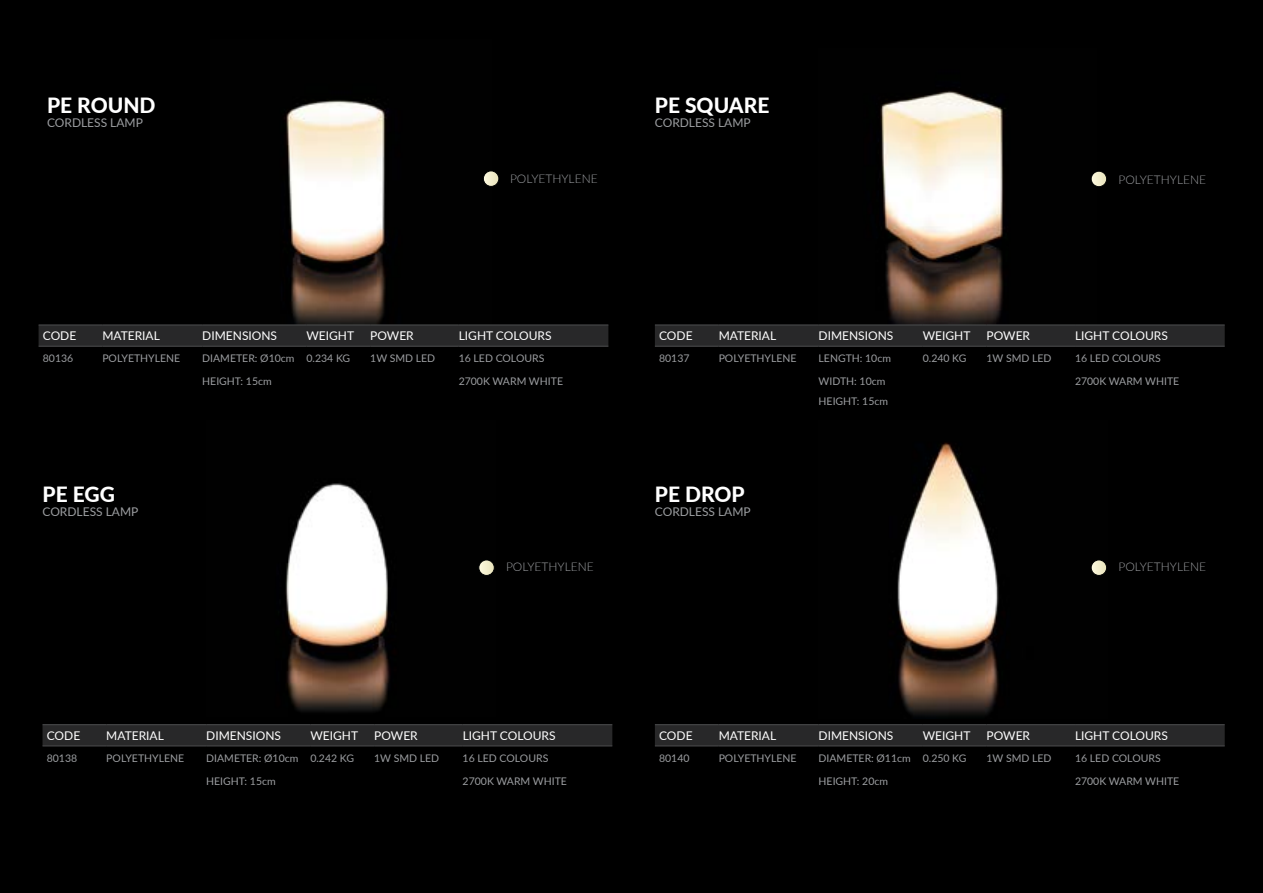
<style>
.page{position:relative;width:1263px;height:893px;background:#000}
.page>*{position:absolute;margin:0;border:0;box-sizing:border-box;transform-origin:0 0}
.t1{font:800 21px "Lato";color:#fff}
.t2{font:12px "Lato";color:#fff}
.t3{font:12px "Lato";color:#9c9ea1}
.t4{font:300 12px "Lato";color:#9c9ea1}
.t5{font:10.5px "Lato";color:#9c9ea1}
</style>
<div class="page">
<img style="left:285px;top:483px;width:210px;height:229px">
<div style="left:43px;top:725px;width:569px;height:21px;background:#282829"></div>
<hr style="left:43px;top:724px;width:63px;height:1px;background:#4d4e4f">
<hr style="left:106px;top:724px;width:100px;height:1px;background:#4d4e4f">
<hr style="left:206px;top:724px;width:104px;height:1px;background:#4d4e4f">
<hr style="left:310px;top:724px;width:64px;height:1px;background:#4d4e4f">
<hr style="left:374px;top:724px;width:89px;height:1px;background:#4d4e4f">
<hr style="left:463px;top:724px;width:149px;height:1px;background:#4d4e4f">
<hr style="left:43px;top:746px;width:63px;height:1px;background:#4d4e4f">
<hr style="left:106px;top:746px;width:100px;height:1px;background:#4d4e4f">
<hr style="left:206px;top:746px;width:104px;height:1px;background:#4d4e4f">
<hr style="left:310px;top:746px;width:64px;height:1px;background:#4d4e4f">
<hr style="left:374px;top:746px;width:89px;height:1px;background:#4d4e4f">
<hr style="left:463px;top:746px;width:149px;height:1px;background:#4d4e4f">
<svg style="left:479px;top:560px;width:15px;height:15px"></svg>
<div style="left:479px;top:560px;width:15px;height:16px;border:1px solid #000101;border-radius:50%"></div>
<img style="left:819px;top:91px;width:277px;height:234px">
<div style="left:655px;top:326px;width:570px;height:20px;background:#282829"></div>
<hr style="left:655px;top:325px;width:64px;height:1px;background:#4d4e4f">
<hr style="left:719px;top:325px;width:100px;height:1px;background:#4d4e4f">
<hr style="left:819px;top:325px;width:104px;height:1px;background:#4d4e4f">
<hr style="left:923px;top:325px;width:63px;height:1px;background:#4d4e4f">
<hr style="left:986px;top:325px;width:89px;height:1px;background:#4d4e4f">
<hr style="left:1075px;top:325px;width:150px;height:1px;background:#4d4e4f">
<hr style="left:655px;top:346px;width:64px;height:1px;background:#4d4e4f">
<hr style="left:719px;top:346px;width:100px;height:1px;background:#4d4e4f">
<hr style="left:819px;top:346px;width:104px;height:1px;background:#4d4e4f">
<hr style="left:923px;top:346px;width:63px;height:1px;background:#4d4e4f">
<hr style="left:986px;top:346px;width:89px;height:1px;background:#4d4e4f">
<hr style="left:1075px;top:346px;width:150px;height:1px;background:#4d4e4f">
<svg style="left:1091px;top:171px;width:16px;height:16px"></svg>
<div style="left:1091px;top:171px;width:16px;height:16px;border:1px solid #000101;border-radius:50%"></div>
<img style="left:211px;top:99px;width:281px;height:226px">
<div style="left:39px;top:326px;width:569px;height:20px;background:#282829"></div>
<hr style="left:39px;top:325px;width:63px;height:1px;background:#4d4e4f">
<hr style="left:102px;top:325px;width:100px;height:1px;background:#4d4e4f">
<hr style="left:202px;top:325px;width:104px;height:1px;background:#4d4e4f">
<hr style="left:306px;top:325px;width:64px;height:1px;background:#4d4e4f">
<hr style="left:370px;top:325px;width:89px;height:1px;background:#4d4e4f">
<hr style="left:459px;top:325px;width:149px;height:1px;background:#4d4e4f">
<hr style="left:39px;top:346px;width:63px;height:1px;background:#4d4e4f">
<hr style="left:102px;top:346px;width:100px;height:1px;background:#4d4e4f">
<hr style="left:202px;top:346px;width:104px;height:1px;background:#4d4e4f">
<hr style="left:306px;top:346px;width:64px;height:1px;background:#4d4e4f">
<hr style="left:370px;top:346px;width:89px;height:1px;background:#4d4e4f">
<hr style="left:459px;top:346px;width:149px;height:1px;background:#4d4e4f">
<svg style="left:483px;top:171px;width:16px;height:15px"></svg>
<div style="left:483px;top:171px;width:16px;height:16px;border:1px solid #000101;border-radius:50%"></div>
<img style="left:897px;top:442px;width:199px;height:274px">
<div style="left:655px;top:725px;width:570px;height:21px;background:#282829"></div>
<hr style="left:655px;top:724px;width:64px;height:1px;background:#4d4e4f">
<hr style="left:719px;top:724px;width:100px;height:1px;background:#4d4e4f">
<hr style="left:819px;top:724px;width:104px;height:1px;background:#4d4e4f">
<hr style="left:923px;top:724px;width:63px;height:1px;background:#4d4e4f">
<hr style="left:986px;top:724px;width:89px;height:1px;background:#4d4e4f">
<hr style="left:1075px;top:724px;width:150px;height:1px;background:#4d4e4f">
<hr style="left:655px;top:746px;width:64px;height:1px;background:#4d4e4f">
<hr style="left:719px;top:746px;width:100px;height:1px;background:#4d4e4f">
<hr style="left:819px;top:746px;width:104px;height:1px;background:#4d4e4f">
<hr style="left:923px;top:746px;width:63px;height:1px;background:#4d4e4f">
<hr style="left:986px;top:746px;width:89px;height:1px;background:#4d4e4f">
<hr style="left:1075px;top:746px;width:150px;height:1px;background:#4d4e4f">
<svg style="left:1091px;top:560px;width:16px;height:15px"></svg>
<div style="left:1091px;top:560px;width:16px;height:16px;border:1px solid #000101;border-radius:50%"></div>
<h1 class="t1" style="left:47px;top:90px;width:110px">PE ROUND</h1>
<p class="t3" style="left:47px;top:114px;width:97px">CORDLESS LAMP</p>
<p class="t4" style="left:510px;top:171px;width:89px">POLYETHYLENE</p>
<h1 class="t1" style="left:655px;top:90px;width:116px">PE SQUARE</h1>
<p class="t3" style="left:655px;top:114px;width:97px">CORDLESS LAMP</p>
<p class="t4" style="left:1118px;top:172px;width:89px">POLYETHYLENE</p>
<p class="t2" style="left:43px;top:327px;width:35px">CODE</p>
<p class="t2" style="left:102px;top:327px;width:59px">MATERIAL</p>
<p class="t2" style="left:202px;top:327px;width:76px">DIMENSIONS</p>
<p class="t2" style="left:306px;top:327px;width:49px">WEIGHT</p>
<p class="t2" style="left:370px;top:327px;width:45px">POWER</p>
<p class="t2" style="left:459px;top:327px;width:94px">LIGHT COLOURS</p>
<p class="t5" style="left:43px;top:351px;width:32px">80136</p>
<p class="t5" style="left:102px;top:351px;width:79px">POLYETHYLENE</p>
<p class="t5" style="left:202px;top:351px;width:149px">DIAMETER: Ø10cm 0.234 KG</p>
<p class="t5" style="left:370px;top:351px;width:67px">1W SMD LED</p>
<p class="t5" style="left:459px;top:351px;width:87px">16 LED COLOURS</p>
<p class="t5" style="left:202px;top:374px;width:71px">HEIGHT: 15cm</p>
<p class="t5" style="left:459px;top:374px;width:106px">2700K WARM WHITE</p>
<p class="t2" style="left:659px;top:327px;width:35px">CODE</p>
<p class="t2" style="left:719px;top:327px;width:59px">MATERIAL</p>
<p class="t2" style="left:819px;top:327px;width:76px">DIMENSIONS</p>
<p class="t2" style="left:923px;top:327px;width:49px">WEIGHT</p>
<p class="t2" style="left:986px;top:327px;width:45px">POWER</p>
<p class="t2" style="left:1075px;top:327px;width:94px">LIGHT COLOURS</p>
<p class="t5" style="left:659px;top:351px;width:32px">80137</p>
<p class="t5" style="left:719px;top:351px;width:79px">POLYETHYLENE</p>
<p class="t5" style="left:818px;top:351px;width:74px">LENGTH: 10cm</p>
<p class="t5" style="left:923px;top:351px;width:45px">0.240 KG</p>
<p class="t5" style="left:986px;top:351px;width:67px">1W SMD LED</p>
<p class="t5" style="left:1075px;top:351px;width:87px">16 LED COLOURS</p>
<p class="t5" style="left:818px;top:374px;width:68px">WIDTH: 10cm</p>
<p class="t5" style="left:1075px;top:374px;width:106px">2700K WARM WHITE</p>
<p class="t5" style="left:818px;top:394px;width:71px">HEIGHT: 15cm</p>
<h1 class="t1" style="left:43px;top:478px;width:74px">PE EGG</h1>
<p class="t3" style="left:43px;top:503px;width:97px">CORDLESS LAMP</p>
<h1 class="t1" style="left:655px;top:478px;width:91px">PE DROP</h1>
<p class="t3" style="left:655px;top:503px;width:97px">CORDLESS LAMP</p>
<p class="t4" style="left:506px;top:558px;width:89px">POLYETHYLENE</p>
<p class="t4" style="left:1118px;top:558px;width:89px">POLYETHYLENE</p>
<p class="t2" style="left:47px;top:727px;width:35px">CODE</p>
<p class="t2" style="left:106px;top:727px;width:59px">MATERIAL</p>
<p class="t2" style="left:206px;top:727px;width:76px">DIMENSIONS</p>
<p class="t2" style="left:310px;top:727px;width:49px">WEIGHT</p>
<p class="t2" style="left:374px;top:727px;width:45px">POWER</p>
<p class="t2" style="left:463px;top:727px;width:94px">LIGHT COLOURS</p>
<p class="t5" style="left:47px;top:751px;width:32px">80138</p>
<p class="t5" style="left:106px;top:751px;width:79px">POLYETHYLENE</p>
<p class="t5" style="left:206px;top:751px;width:149px">DIAMETER: Ø10cm 0.242 KG</p>
<p class="t5" style="left:374px;top:751px;width:67px">1W SMD LED</p>
<p class="t5" style="left:463px;top:751px;width:87px">16 LED COLOURS</p>
<p class="t5" style="left:206px;top:773px;width:71px">HEIGHT: 15cm</p>
<p class="t5" style="left:463px;top:773px;width:106px">2700K WARM WHITE</p>
<p class="t2" style="left:659px;top:727px;width:35px">CODE</p>
<p class="t2" style="left:719px;top:727px;width:59px">MATERIAL</p>
<p class="t2" style="left:819px;top:727px;width:76px">DIMENSIONS</p>
<p class="t2" style="left:923px;top:727px;width:49px">WEIGHT</p>
<p class="t2" style="left:986px;top:727px;width:45px">POWER</p>
<p class="t2" style="left:1075px;top:727px;width:94px">LIGHT COLOURS</p>
<p class="t5" style="left:659px;top:751px;width:32px">80140</p>
<p class="t5" style="left:719px;top:751px;width:79px">POLYETHYLENE</p>
<p class="t5" style="left:818px;top:751px;width:149px">DIAMETER: Ø11cm 0.250 KG</p>
<p class="t5" style="left:986px;top:751px;width:67px">1W SMD LED</p>
<p class="t5" style="left:1075px;top:751px;width:87px">16 LED COLOURS</p>
<p class="t5" style="left:818px;top:773px;width:71px">HEIGHT: 20cm</p>
<p class="t5" style="left:1075px;top:773px;width:106px">2700K WARM WHITE</p>
</div>
